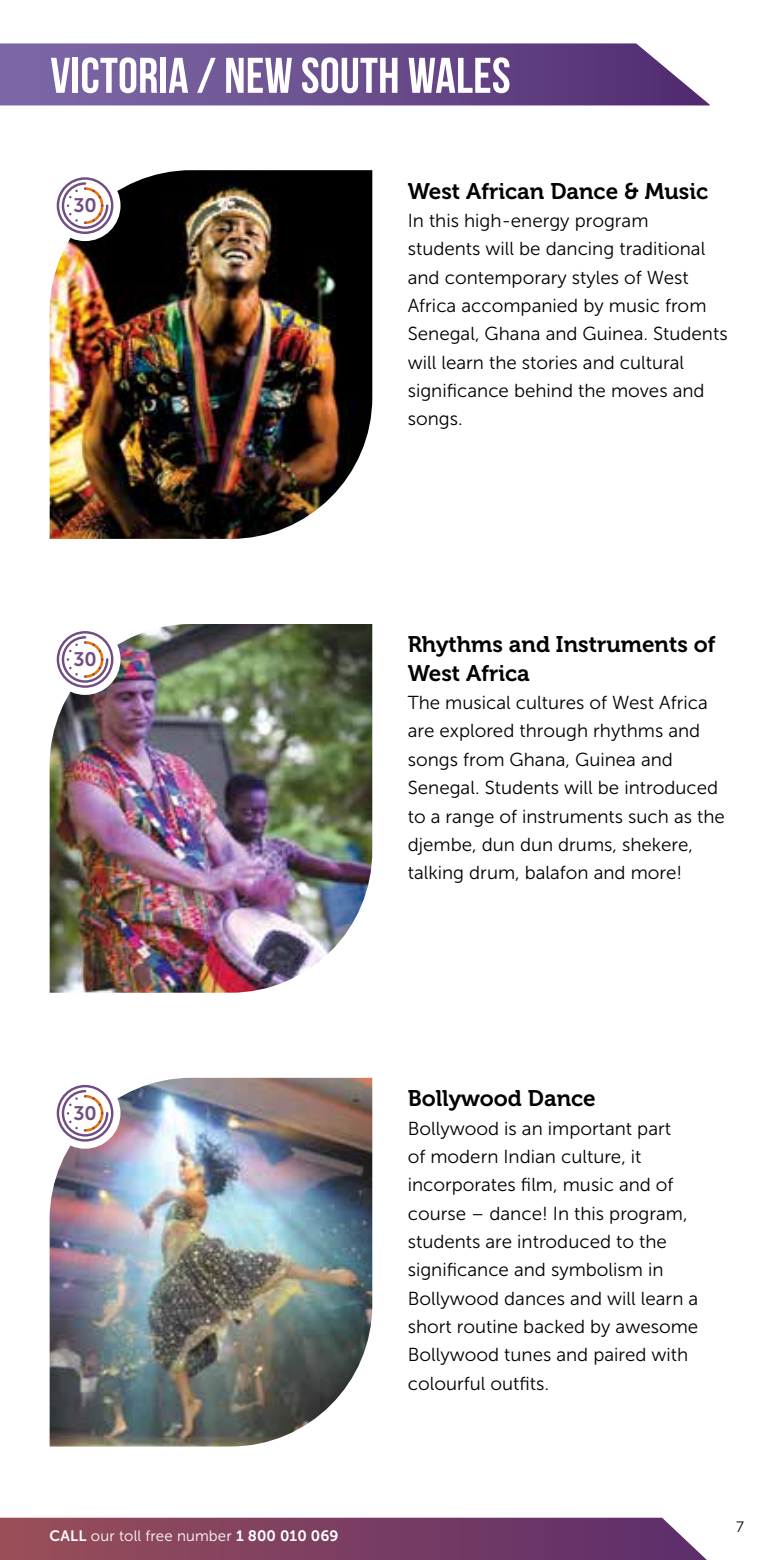
<style>
.page{position:relative;width:780px;height:1560px;background:#fff}
.page>*{position:absolute;margin:0;border:0;box-sizing:border-box;transform-origin:0 0}
.t1{font:700 50px "Bebas Neue";letter-spacing:.005em;color:#fff}
.t2{font:22.5px/28.2px "Museo 700";color:#000}
.t3{font:19.5px "Museo Sans 700";color:#704d82}
.t4{font:18.75px/28.2px "Museo Sans 300";color:#000}
.t5{font:15px "Museo Sans 300";letter-spacing:.01em;color:#fff}
.t6{font:15px "Museo Sans 300";color:#000}
.s1{font-family:"Museo Sans 700"}
</style>
<div class="page">
<svg style="left:0;top:1517px;width:706px;height:42px;background:#814769"></svg>
<svg style="left:0;top:43px;width:709px;height:62px;background:#725894"></svg>
<img style="left:50px;top:624px;width:322px;height:368px">
<img style="left:50px;top:170px;width:322px;height:369px">
<div style="left:50px;top:170px;width:70px;height:71px;background:#fff;border-radius:50%"></div>
<svg style="left:57px;top:177px;width:56px;height:57px"></svg>
<div style="left:50px;top:624px;width:70px;height:70px;background:#fff;border-radius:50%"></div>
<svg style="left:57px;top:631px;width:56px;height:56px"></svg>
<img style="left:50px;top:1077px;width:322px;height:369px">
<div style="left:50px;top:1077px;width:70px;height:71px;background:#fff;border-radius:50%"></div>
<svg style="left:57px;top:1084px;width:56px;height:57px"></svg>
<h1 class="t1" style="left:50px;top:48px;width:462px">VICTORIA / NEW SOUTH WALES</h1>
<p class="t3" style="left:73px;top:194px;width:25px">30</p>
<p class="t3" style="left:73px;top:648px;width:25px">30</p>
<p class="t2" style="left:407px;top:177px;width:302px">West African Dance &amp; Music</p>
<p class="t4" style="left:407px;top:206px;width:321px">In this high-energy program<br>students will be dancing traditional and contemporary styles of West<br>Africa accompanied by music from<br>Senegal, Ghana and Guinea. Students will learn the stories and cultural significance behind the moves and songs.</p>
<p class="t2" style="left:407px;top:630px;width:309px">Rhythms and Instruments of<br>West Africa</p>
<p class="t4" style="left:407px;top:688px;width:319px">The musical cultures of West Africa are explored through rhythms and songs from Ghana, Guinea and Senegal. Students will be introduced to a range of instruments such as the djembe, dun dun drums, shekere, talking drum, balafon and more!</p>
<p class="t3" style="left:73px;top:1101px;width:25px">30</p>
<p class="t5" style="left:50px;top:1527px;width:290px"><span class="s1">CALL</span> our toll free number <span class="s1">1 800 010 069</span></p>
<p class="t2" style="left:407px;top:1084px;width:189px">Bollywood Dance</p>
<p class="t4" style="left:407px;top:1113px;width:292px">Bollywood is an important part<br>of modern Indian culture, it incorporates film, music and of course – dance! In this program, students are introduced to the significance and symbolism in<br>Bollywood dances and will learn a short routine backed by awesome<br>Bollywood tunes and paired with colourful outfits.</p>
<p class="t6" style="left:736px;top:1517px;width:9px">7</p>
</div>
